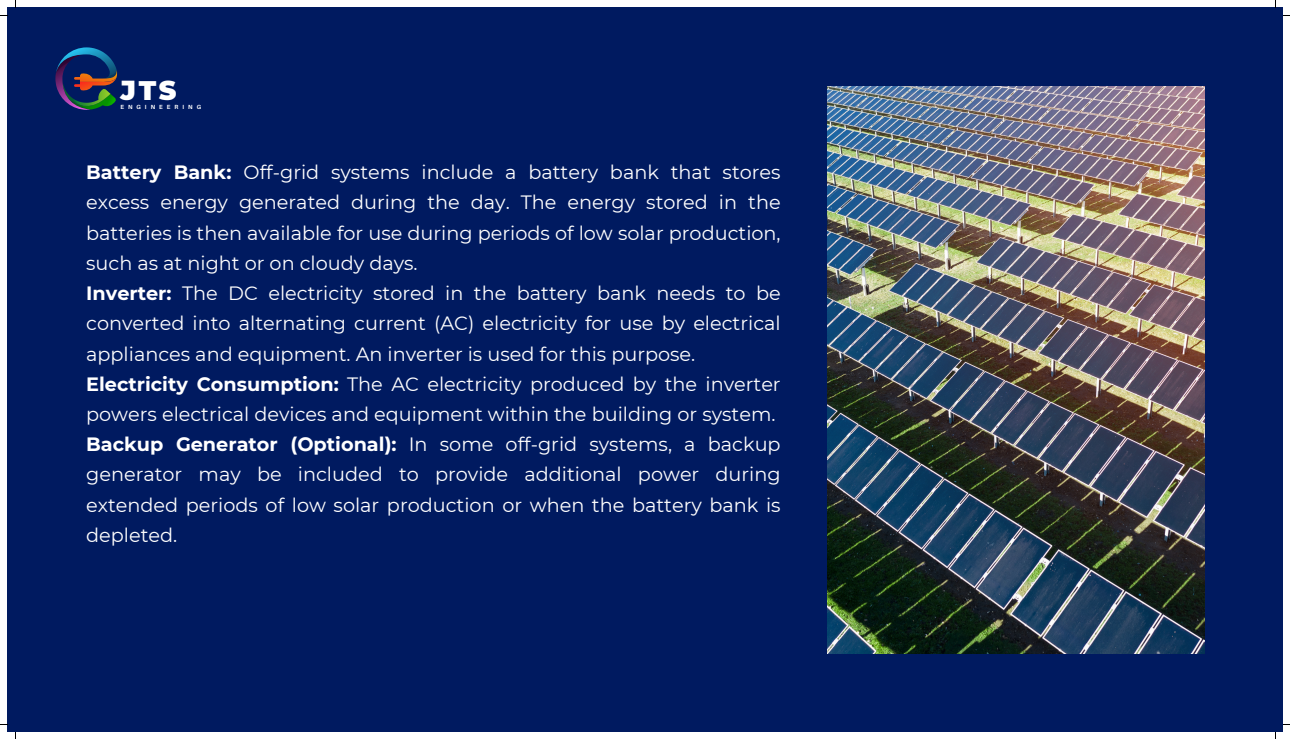
<style>
.page{position:relative;width:1290px;height:739px;background:#fff}
.page>*{position:absolute;margin:0;border:0;box-sizing:border-box;transform-origin:0 0}
.t1{font:900 26.86px "Montserrat";color:#fff}
.t2{font:19.25px/30.2px "Montserrat";color:#fff;text-align:justify}
.t3{font:700 5.95px "Aileron";letter-spacing:.67em;color:#fff}
.s1{font-weight:700}
</style>
<div class="page">
<div style="left:7px;top:7px;width:1276px;height:725px;background:#001a60"></div>
<img style="left:827px;top:86px;width:377px;height:567px">
<svg style="left:55px;top:47px;width:62px;height:63px"></svg>
<p class="t1" style="left:121px;top:74px;width:57px">JTS</p>
<p class="t3" style="left:120px;top:103px;width:82px">ENGINEERING</p>
<p class="t2" style="left:86px;top:157px;width:696px"><span class="s1">Battery Bank:</span> Off-grid systems include a battery bank that stores excess energy generated during the day. The energy stored in the batteries is then available for use during periods of low solar production, such as at night or on cloudy days.</p>
<p class="t2" style="left:86px;top:278px;width:696px"><span class="s1">Inverter:</span> The DC electricity stored in the battery bank needs to be converted into alternating current (AC) electricity for use by electrical appliances and equipment. An inverter is used for this purpose.</p>
<p class="t2" style="left:86px;top:368px;width:696px"><span class="s1">Electricity Consumption:</span> The AC electricity produced by the inverter powers electrical devices and equipment within the building or system.</p>
<p class="t2" style="left:86px;top:429px;width:696px"><span class="s1">Backup Generator (Optional):</span> In some off-grid systems, a backup generator may be included to provide additional power during extended periods of low solar production or when the battery bank is depleted.</p>
</div>
